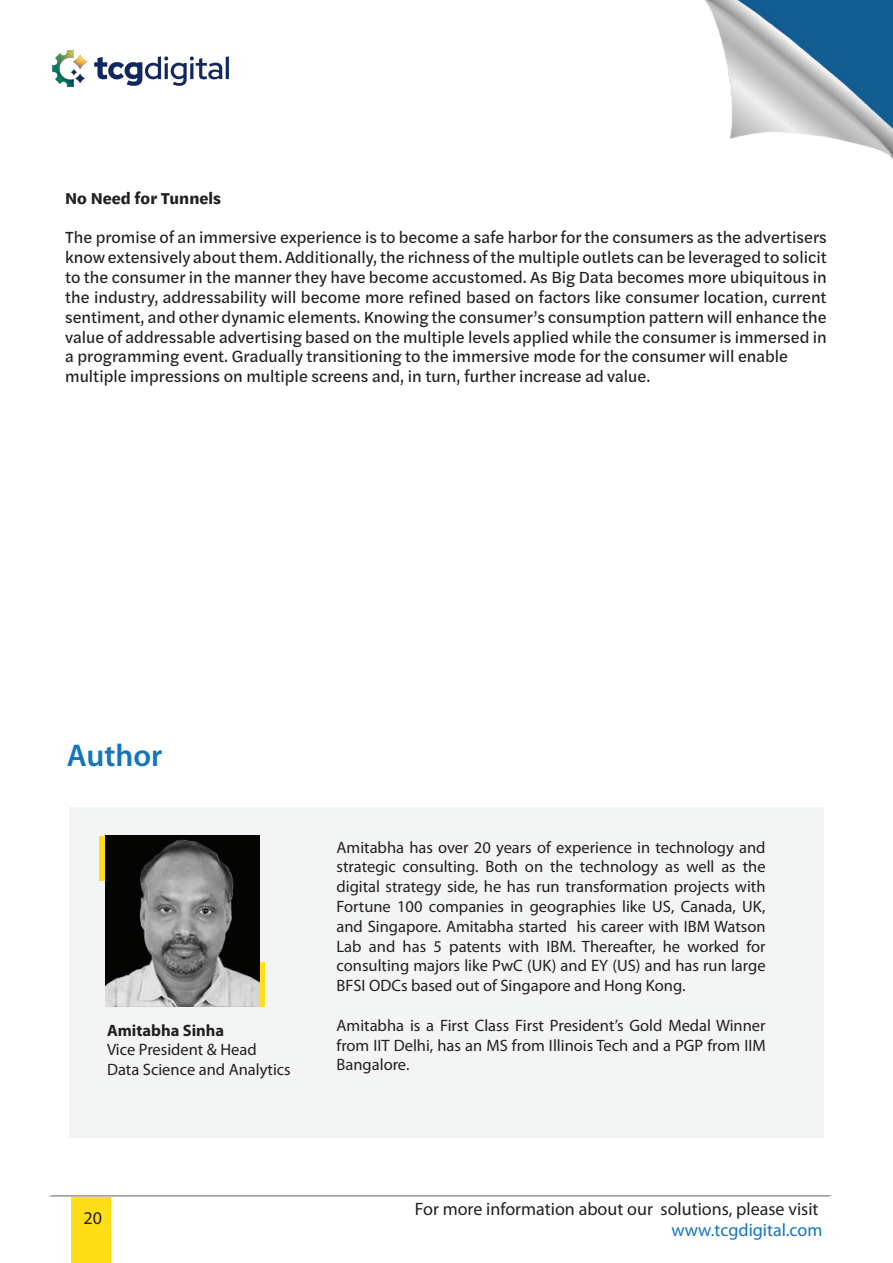
<style>
.page{position:relative;width:893px;height:1263px;background:#fff}
.page>*{position:absolute;margin:0;border:0;box-sizing:border-box;transform-origin:0 0}
.t1{font:600 31.5px "Myriad Pro";color:#1375bc}
.t2{font:18px "Myriad Pro";color:#231f20}
.t3{font:18px "Myriad Pro";color:#1375bc}
.t4{font:16.5px/19.8px "Halyard Text";color:#231f20}
.t5{font:16.5px/19.8px "Myriad Pro";color:#231f20;text-align:justify}
.t6{font:700 16.5px "Halyard Text";color:#231f20}
.t7{font:700 16.5px "Myriad Pro";color:#231f20}
</style>
<div class="page">
<div style="left:69px;top:807px;width:754px;height:330px;background:#f3f4f4"></div>
<div style="left:99px;top:836px;width:6px;height:45px;background:#ffdd17"></div>
<div style="left:259px;top:962px;width:6px;height:45px;background:#ffdd17"></div>
<img style="left:105px;top:836px;width:155px;height:171px">
<div style="left:71px;top:1197px;width:39px;height:66px;background:#ffdd17"></div>
<img style="left:704px;top:0;width:189px;height:159px">
<img style="left:52px;top:50px;width:176px;height:37px">
<svg style="left:50px;top:1195px;width:783px;height:1px"></svg>
<p class="t6" style="left:65px;top:186px;width:157px">No Need for Tunnels</p>
<p class="t4" style="left:65px;top:227px;width:763px">The promise of an immersive experience is to become a safe harbor for the consumers as the advertisers know extensively about them. Additionally, the richness of the multiple outlets can be leveraged to solicit to the consumer in the manner they have become accustomed. As Big Data becomes more ubiquitous in the industry, addressability will become more refined based on factors like consumer location, current sentiment, and other dynamic elements. Knowing the consumer’s consumption pattern will enhance the value of addressable advertising based on the multiple levels applied while the consumer is immersed in a programming event. Gradually transitioning to the immersive mode for the consumer will enable multiple impressions on multiple screens and, in turn, further increase ad value.</p>
<h1 class="t1" style="left:67px;top:735px;width:97px">Author</h1>
<p class="t7" style="left:107px;top:1019px;width:119px">Amitabha Sinha</p>
<p class="t5" style="left:107px;top:1040px;width:185px">Vice President &amp; Head<br>Data Science and Analytics</p>
<p class="t5" style="left:337px;top:837px;width:431px">Amitabha has over 20 years of experience in technology and strategic consulting. Both on the technology as well as the digital strategy side, he has run transformation projects with Fortune 100 companies in geographies like US, Canada, UK, and Singapore. Amitabha started his career with IBM Watson Lab and has 5 patents with IBM. Thereafter, he worked for consulting majors like PwC (UK) and EY (US) and has run large BFSI ODCs based out of Singapore and Hong Kong.</p>
<p class="t5" style="left:337px;top:1015px;width:431px">Amitabha is a First Class First President’s Gold Medal Winner from IIT Delhi, has an MS from Illinois Tech and a PGP from IIM Bangalore.</p>
<p class="t2" style="left:84px;top:1207px;width:20px">20</p>
<p class="t2" style="left:415px;top:1197px;width:405px">For more information about our solutions, please visit</p>
<p class="t3" style="left:671px;top:1219px;width:152px">www.tcgdigital.com</p>
</div>
